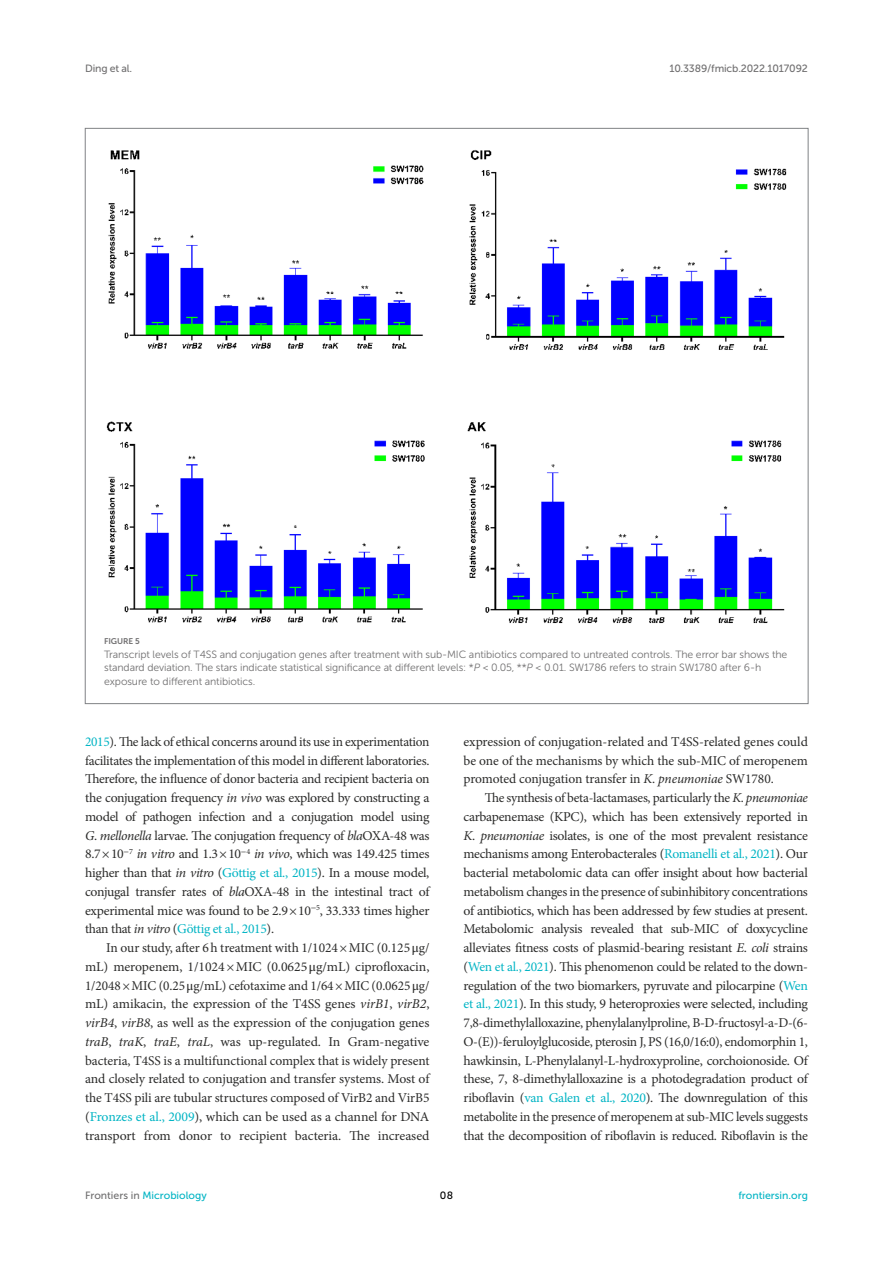
<style>
.page{position:relative;width:893px;height:1263px;background:#fff}
.page>*{position:absolute;margin:0;border:0;box-sizing:border-box;transform-origin:0 0}
.TEXT{font:13.5px/18.8px "Minion Pro";letter-spacing:-.015em;color:#2b2b2a;text-align:justify}
.FIG_LEG{font:10.5px/13.5px "Museo Sans 300";letter-spacing:-.01em;color:#706f70}
.t1{font:10.5px "Museo Sans 500";color:#00b4c4}
.t2{font:10.5px "Museo Sans 500";letter-spacing:-.015em;color:#706f70}
.t3{font:10.5px "Museo Sans 500";color:#000}
.FIG_HD{font:8.25px "Museo Sans 700";letter-spacing:-.01em;color:#706f70}
.s1{font-style:italic}
.s2{color:#00b4c4}
.s3{font-family:"STIX General"}
.s4{color:#706f70}
</style>
<div class="page">
<img style="left:106px;top:150px;width:681px;height:474px">
<p class="t2" style="left:85px;top:63px;width:49px">Ding et al.</p>
<p class="t2" style="left:669px;top:63px;width:140px">10.3389/fmicb.2022.1017092</p>
<p class="FIG_HD" style="left:104px;top:637px;width:37px">FIGURE 5</p>
<p class="FIG_LEG" style="left:104px;top:647px;width:685px">Transcript levels of T4SS and conjugation genes after treatment with sub-MIC antibiotics compared to untreated controls. The error bar shows the standard deviation. The stars indicate statistical significance at different levels: *<span class="s1">P</span> &lt; 0.05, **<span class="s1">P</span> &lt; 0.01. SW1786 refers to strain SW1780 after 6-h exposure to different antibiotics.</p>
<p class="TEXT" style="left:85px;top:732px;width:346px"><span class="s2">2015</span>). The lack of ethical concerns around its use in experimentation facilitates the implementation of this model in different laboratories.<br>Therefore, the influence of donor bacteria and recipient bacteria on the conjugation frequency <span class="s1">in vivo</span> was explored by constructing a model of pathogen infection and a conjugation model using <span class="s1">G</span>. <span class="s1">mellonella</span> larvae. The conjugation frequency of <span class="s1">bla</span>OXA-48 was 8.7×10<sup>−</sup><sup>7</sup> <span class="s1">in vitro</span> and 1.3×10<sup>−</sup><sup>4</sup> <span class="s1">in vivo</span>, which was 149.425 times higher than that <span class="s1">in vitro</span> (<span class="s2">Göttig et al., 2015</span>). In a mouse model, conjugal transfer rates of <span class="s1">bla</span>OXA-48 in the intestinal tract of experimental mice was found to be 2.9×10<sup>−</sup><sup>5</sup>, 33.333 times higher than that <span class="s1">in vitro</span> (<span class="s2">Göttig et al., 2015</span>).</p>
<p class="TEXT" style="left:85px;top:938px;width:346px;text-indent:21px">In our study, after 6h treatment with 1/1024×MIC (0.125<span class="s3">μ</span>g/ mL) meropenem, 1/1024×MIC (0.0625<span class="s3">μ</span>g/mL) ciprofloxacin, 1/2048×MIC (0.25<span class="s3">μ</span>g/mL) cefotaxime and 1/64×MIC (0.0625<span class="s3">μ</span>g/ mL) amikacin, the expression of the T4SS genes <span class="s1">virB1</span>, <span class="s1">virB2</span>, <span class="s1">virB4</span>, <span class="s1">virB8</span>, as well as the expression of the conjugation genes <span class="s1">traB</span>, <span class="s1">traK</span>, <span class="s1">traE</span>, <span class="s1">traL</span>, was up-regulated. In Gram-negative bacteria, T4SS is a multifunctional complex that is widely present and closely related to conjugation and transfer systems. Most of the T4SS pili are tubular structures composed of VirB2 and VirB5 (<span class="s2">Fronzes et al., 2009</span>), which can be used as a channel for DNA transport from donor to recipient bacteria. The increased</p>
<p class="TEXT" style="left:463px;top:732px;width:346px">expression of conjugation-related and T4SS-related genes could be one of the mechanisms by which the sub-MIC of meropenem promoted conjugation transfer in <span class="s1">K</span>. <span class="s1">pneumoniae</span> SW1780.</p>
<p class="TEXT" style="left:463px;top:788px;width:346px;text-indent:21px">The synthesis of beta-lactamases, particularly the <span class="s1">K</span>. <span class="s1">pneumoniae </span>carbapenemase (KPC), which has been extensively reported in <span class="s1">K</span>. <span class="s1">pneumoniae</span> isolates, is one of the most prevalent resistance mechanisms among Enterobacterales (<span class="s2">Romanelli et al., 2021</span>). Our bacterial metabolomic data can offer insight about how bacterial metabolism changes in the presence of subinhibitory concentrations of antibiotics, which has been addressed by few studies at present.<br>Metabolomic analysis revealed that sub-MIC of doxycycline alleviates fitness costs of plasmid-bearing resistant <span class="s1">E</span>. <span class="s1">coli</span> strains (<span class="s2">Wen et al., 2021</span>). This phenomenon could be related to the down&shy;regulation of the two biomarkers, pyruvate and pilocarpine (<span class="s2">Wen et al., 2021</span>). In this study, 9 heteroproxies were selected, including 7,8-dimethylalloxazine, phenylalanylproline, B-D-fructosyl-a-D-(6- O-(E))-feruloylglucoside, pterosin J, PS (16,0/16:0), endomorphin 1, hawkinsin, L-Phenylalanyl-L-hydroxyproline, corchoionoside. Of these, 7, 8-dimethylalloxazine is a photodegradation product of riboflavin (<span class="s2">van Galen et al., 2020</span>). The downregulation of this metabolite in the presence of meropenem at sub-MIC levels suggests that the decomposition of riboflavin is reduced. Riboflavin is the</p>
<p class="t1" style="left:85px;top:1190px;width:123px"><span class="s4">Frontiers in</span> Microbiology</p>
<p class="t3" style="left:440px;top:1190px;width:15px">08</p>
<p class="t1" style="left:738px;top:1190px;width:71px">frontiersin.org</p>
</div>
